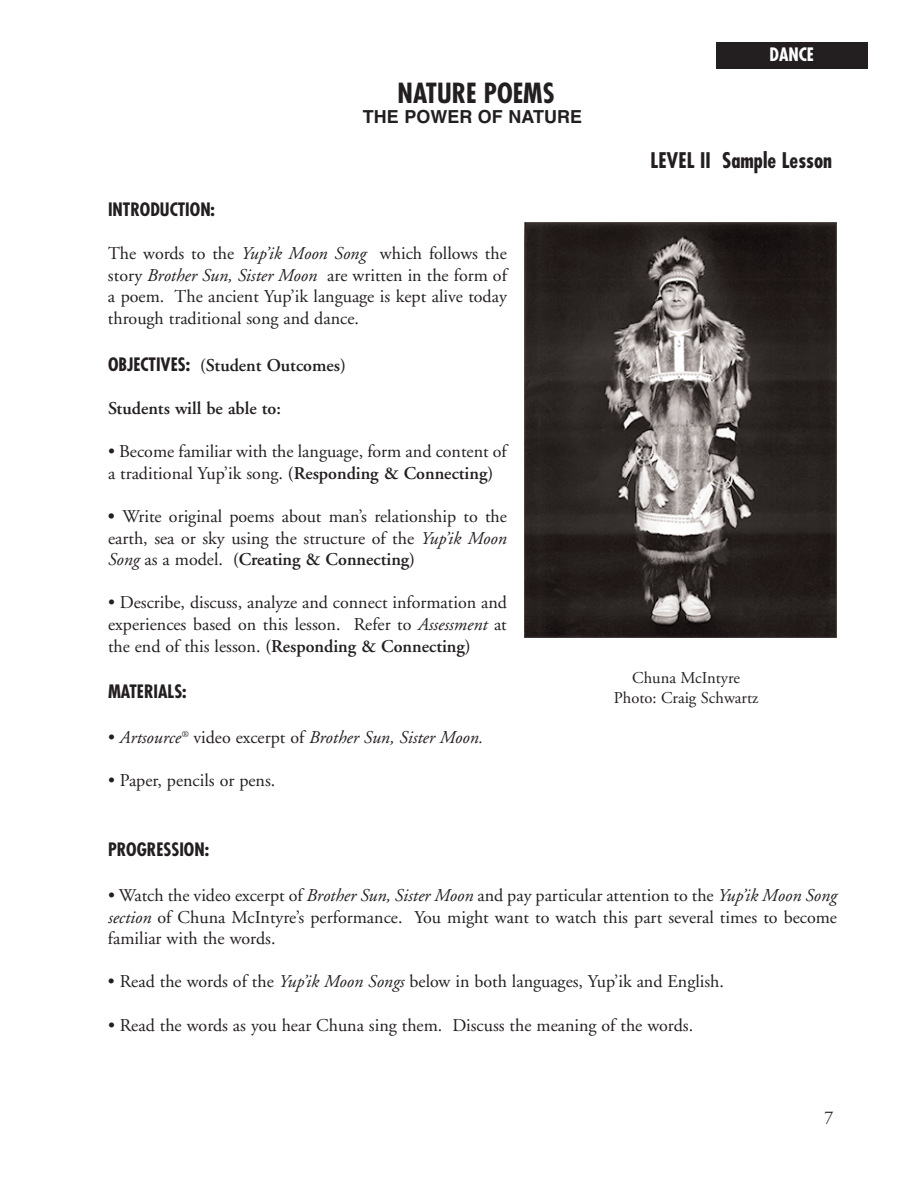
<style>
.page{position:relative;width:918px;height:1188px;background:#fff}
.page>*{position:absolute;margin:0;border:0;box-sizing:border-box;transform-origin:0 0}
.t1{font:700 condensed 27px "Futura";color:#231f20}
.t2{font:700 condensed 21px "Futura";color:#231f20}
.t3{font:18px/21.6px "Adobe Garamond";color:#231f20;text-align:justify}
.t4{font:600 18px "Adobe Garamond";color:#231f20}
.t5{font:italic 18px "Adobe Garamond";color:#231f20}
.t6{font:700 condensed 18px "Futura";color:#231f20}
.t7{font:700 18px "Helvetica";color:#231f20}
.t8{font:700 condensed 18px "Futura";color:#fff}
.t9{font:16.5px/19.8px "Adobe Garamond";color:#231f20;text-align:center}
.s1{font-style:italic}
.s2{font-family:"Futura";font-weight:700;font-stretch:condensed}
.s3{font-weight:600}
.s4{font-style:normal}
</style>
<div class="page">
<img style="left:525px;top:223px;width:312px;height:415px">
<div style="left:716px;top:42px;width:152px;height:27px;background:#231f20"></div>
<h1 class="t1" style="left:398px;top:82px;width:159px">NATURE POEMS</h1>
<p class="t7" style="left:363px;top:109px;width:221px">THE POWER OF NATURE</p>
<p class="t6" style="left:108px;top:201px;width:109px">INTRODUCTION:</p>
<p class="t3" style="left:108px;top:244px;width:400px">The words to the <span class="s1">Yup’ik Moon Song</span> which follows the story <span class="s1">Brother Sun, Sister Moon</span> are written in the form of a poem. The ancient Yup’ik language is kept alive today through traditional song and dance.</p>
<p class="t4" style="left:108px;top:358px;width:239px"><span class="s2">OBJECTIVES:</span> (Student Outcomes)</p>
<p class="t4" style="left:108px;top:401px;width:175px">Students will be able to:</p>
<p class="t3" style="left:108px;top:442px;width:400px">• Become familiar with the language, form and content of a traditional Yup’ik song. <span class="s3">(Responding &amp; Connecting)</span></p>
<p class="t3" style="left:108px;top:507px;width:401px"><span class="s3">•</span> Write original poems about man’s relationship to the earth, sea or sky using the structure of the <span class="s1">Yup’ik Moon Song</span> as a model. <span class="s3">(Creating &amp; Connecting)</span></p>
<p class="t3" style="left:108px;top:593px;width:400px">• Describe, discuss, analyze and connect information and experiences based on this lesson. Refer to <span class="s1">Assessment</span> at the end of this lesson. <span class="s3">(Responding &amp; Connecting)</span></p>
<p class="t6" style="left:108px;top:684px;width:80px">MATERIALS:</p>
<p class="t5" style="left:108px;top:730px;width:377px"><span class="s4">•</span> Artsource<sup>®</sup> <span class="s4">video excerpt of</span> Brother Sun, Sister Moon.</p>
<p class="t3" style="left:108px;top:771px;width:169px">• Paper, pencils or pens.</p>
<p class="t8" style="left:769px;top:46px;width:46px">DANCE</p>
<p class="t2" style="left:651px;top:151px;width:183px">LEVEL II Sample Lesson</p>
<p class="t9" style="left:614px;top:669px;width:146px">Chuna McIntyre<br>Photo: Craig Schwartz</p>
<p class="t6" style="left:108px;top:842px;width:103px">PROGRESSION:</p>
<p class="t3" style="left:108px;top:886px;width:731px">• Watch the video excerpt of <span class="s1">Brother Sun, Sister Moon</span> and pay particular attention to the <span class="s1">Yup’ik Moon Song section</span> of Chuna McIntyre’s performance. You might want to watch this part several times to become familiar with the words.</p>
<p class="t3" style="left:108px;top:972px;width:618px">• Read the words of the <span class="s1">Yup’ik Moon Songs</span> below in both languages, Yup’ik and English.</p>
<p class="t3" style="left:108px;top:1016px;width:587px">• Read the words as you hear Chuna sing them. Discuss the meaning of the words.</p>
<p class="t3" style="left:824px;top:1108px;width:10px">7</p>
</div>
